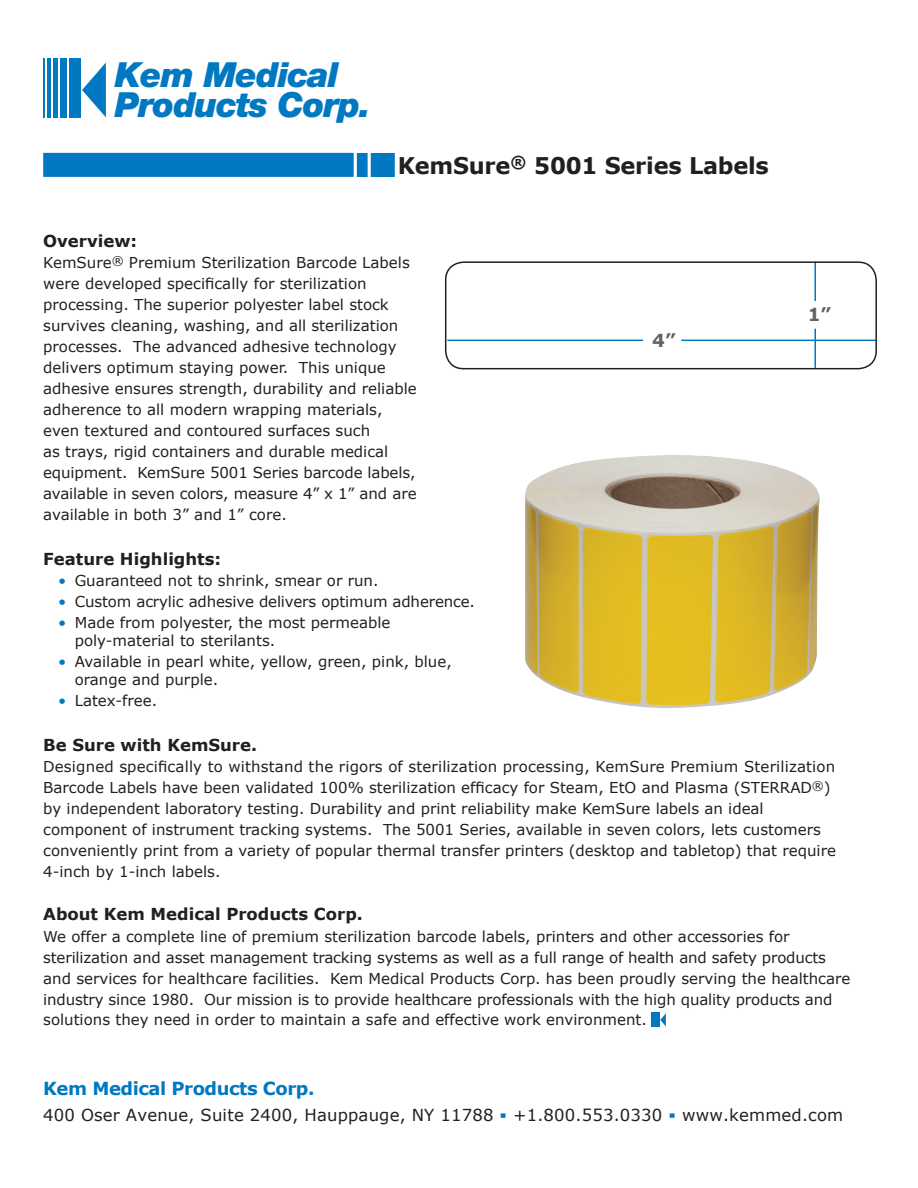
<style>
.page{position:relative;width:918px;height:1188px;background:#fff}
.page>*{position:absolute;margin:0;border:0;box-sizing:border-box;transform-origin:0 0}
.t1{font:italic 900 34.65px/30.2px "Helvetica Neue";letter-spacing:-.03em;color:#0079c2}
.t2{font:700 22.95px "Verdana";letter-spacing:-.01em;color:#231f20}
.t3{font:700 18px "Verdana";letter-spacing:-.025em;color:#0079c2}
.t4{font:700 18px "Verdana";color:#636366}
.t5{font:700 16.5px "Verdana";color:#231f20}
.t6{font:16.5px "Verdana";letter-spacing:.01em;color:#231f20}
.t7{font:15px/21px "Verdana";color:#231f20}
.s1{color:#0079c2}
</style>
<div class="page">
<svg style="left:82px;top:63px;width:24px;height:54px"></svg>
<hr style="left:43px;top:58px;width:2px;height:59px;background:#0079c2">
<hr style="left:47px;top:58px;width:4px;height:59px;background:#0079c2">
<div style="left:53px;top:58px;width:5px;height:59px;background:#0079c2"></div>
<div style="left:60px;top:58px;width:7px;height:59px;background:#0079c2"></div>
<div style="left:70px;top:58px;width:11px;height:59px;background:#0079c2"></div>
<svg style="left:651px;top:1012px;width:15px;height:14px"></svg>
<hr style="left:657px;top:1012px;width:3px;height:14px;background:#0079c2">
<div style="left:43px;top:153px;width:311px;height:24px;background:#0079c2;border:2px solid #0079c2"></div>
<div style="left:371px;top:153px;width:24px;height:24px;background:#0079c2"></div>
<div style="left:357px;top:153px;width:11px;height:24px;background:#0079c2;border:2px solid #0079c2"></div>
<img style="left:525px;top:455px;width:295px;height:253px">
<hr style="left:447px;top:340px;width:196px;height:1px;background:#0079c2">
<hr style="left:681px;top:340px;width:196px;height:1px;background:#0079c2">
<hr style="left:814px;top:262px;width:2px;height:39px;background:#0079c2">
<div style="left:445px;top:261px;width:432px;height:108px;border:2px solid #231f20;border-radius:18px"></div>
<hr style="left:814px;top:329px;width:2px;height:39px;background:#0079c2">
<h1 class="t1" style="left:115px;top:59px;width:257px">Kem Medical<br>Products Corp.</h1>
<h2 class="t2" style="left:398px;top:149px;width:373px">KemSure<sup>®</sup> 5001 Series Labels</h2>
<p class="t5" style="left:43px;top:229px;width:96px">Overview:</p>
<p class="t7" style="left:43px;top:252px;width:375px">KemSure<sup>®</sup> Premium Sterilization Barcode Labels were developed specifically for sterilization processing. The superior polyester label stock survives cleaning, washing, and all sterilization processes. The advanced adhesive technology delivers optimum staying power. This unique adhesive ensures strength, durability and reliable adherence to all modern wrapping materials, even textured and contoured surfaces such<br>as trays, rigid containers and durable medical equipment. KemSure 5001 Series barcode labels, available in seven colors, measure 4” x 1” and are available in both 3” and 1” core.</p>
<p class="t5" style="left:43px;top:547px;width:180px">Feature Highlights:</p>
<p class="t7" style="left:58px;top:570px;width:322px"><span class="s1">•</span> Guaranteed not to shrink, smear or run.</p>
<p class="t7" style="left:58px;top:591px;width:418px"><span class="s1">•</span> Custom acrylic adhesive delivers optimum adherence.</p>
<p class="t7" style="left:75px;top:614px;width:317px;line-height:18px;text-indent:-16px"><span class="s1">•</span> Made from polyester, the most permeable poly-material to sterilants.</p>
<p class="t7" style="left:75px;top:653px;width:379px;line-height:18px;text-indent:-16px"><span class="s1">•</span> Available in pearl white, yellow, green, pink, blue, orange and purple.</p>
<p class="t7" style="left:58px;top:690px;width:101px"><span class="s1">•</span> Latex-free.</p>
<p class="t4" style="left:652px;top:328px;width:25px">4”</p>
<p class="t4" style="left:808px;top:302px;width:25px">1”</p>
<p class="t5" style="left:43px;top:733px;width:215px">Be Sure with KemSure.</p>
<p class="t7" style="left:43px;top:756px;width:794px">Designed specifically to withstand the rigors of sterilization processing, KemSure Premium Sterilization Barcode Labels have been validated 100% sterilization efficacy for Steam, EtO and Plasma (STERRAD<sup>®</sup>) by independent laboratory testing. Durability and print reliability make KemSure labels an ideal component of instrument tracking systems. The 5001 Series, available in seven colors, lets customers conveniently print from a variety of popular thermal transfer printers (desktop and tabletop) that require 4-inch by 1-inch labels.</p>
<p class="t5" style="left:43px;top:903px;width:321px">About Kem Medical Products Corp.</p>
<p class="t7" style="left:43px;top:926px;width:809px">We offer a complete line of premium sterilization barcode labels, printers and other accessories for sterilization and asset management tracking systems as well as a full range of health and safety products and services for healthcare facilities. Kem Medical Products Corp. has been proudly serving the healthcare industry since 1980. Our mission is to provide healthcare professionals with the high quality products and solutions they need in order to maintain a safe and effective work environment.</p>
<p class="t3" style="left:43px;top:1076px;width:273px">Kem Medical Products Corp.</p>
<p class="t6" style="left:43px;top:1103px;width:802px">400 Oser Avenue, Suite 2400, Hauppauge, NY 11788 <span class="s1">▪</span> +1.800.553.0330 <span class="s1">▪</span> www.kemmed.com</p>
</div>
